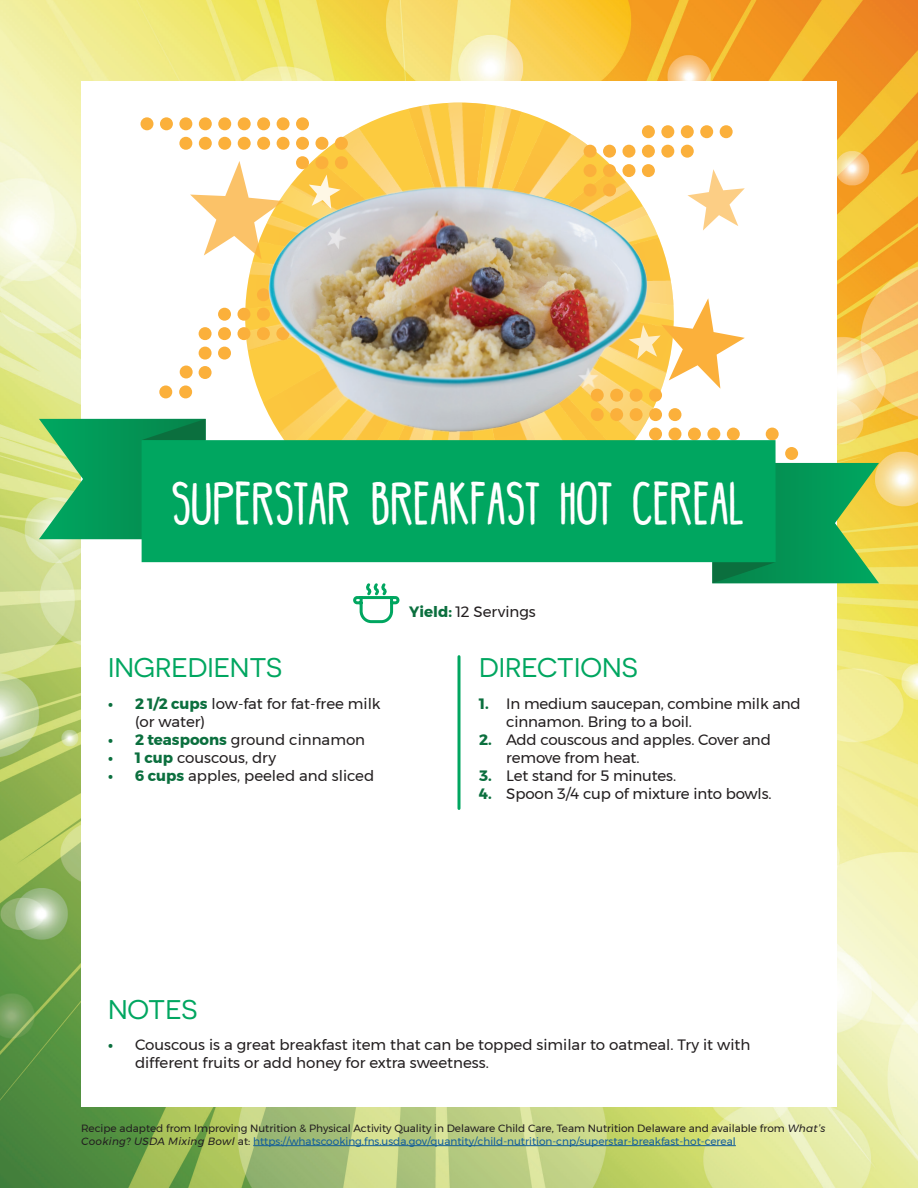
<style>
.page{position:relative;width:918px;height:1188px;background:#fff}
.page>*{position:absolute;margin:0;border:0;box-sizing:border-box;transform-origin:0 0}
.t1{font:43.5px "BELLABOO";color:#fff}
.t2{font:27px "Novecentosanswide";color:#00a660}
.t3{font:15px/18px "Montserrat";letter-spacing:-.005em;color:#231f20}
.t4{font:10.5px/12.6px "Montserrat";color:#231f20}
.s1{font-weight:700;color:#0b6f3e}
.s2{font-style:italic}
.s3{color:#135e9a}
</style>
<div class="page">
<img style="left:0;top:0;width:918px;height:1188px">
<div style="left:81px;top:81px;width:756px;height:1026px;background:#fff"></div>
<svg style="left:190px;top:165px;width:48px;height:91px"></svg>
<svg style="left:690px;top:169px;width:55px;height:62px"></svg>
<div style="left:707px;top:428px;width:13px;height:13px;background:#fbb03b;border-radius:50%"></div>
<div style="left:785px;top:447px;width:13px;height:13px;background:#fbb03b;border-radius:50%"></div>
<div style="left:688px;top:428px;width:13px;height:13px;background:#fbb03b;border-radius:50%"></div>
<div style="left:727px;top:428px;width:13px;height:13px;background:#fbb03b;border-radius:50%"></div>
<div style="left:766px;top:428px;width:13px;height:13px;background:#fbb03b;border-radius:50%"></div>
<div style="left:141px;top:117px;width:12px;height:13px;background:#fbb03b;border-radius:50%"></div>
<div style="left:179px;top:117px;width:13px;height:13px;background:#fbb03b;border-radius:50%"></div>
<div style="left:218px;top:117px;width:13px;height:13px;background:#fbb03b;border-radius:50%"></div>
<div style="left:179px;top:137px;width:13px;height:13px;background:#fbb03b;border-radius:50%"></div>
<div style="left:218px;top:137px;width:13px;height:13px;background:#fbb03b;border-radius:50%"></div>
<div style="left:160px;top:117px;width:13px;height:13px;background:#fbb03b;border-radius:50%"></div>
<div style="left:199px;top:117px;width:13px;height:13px;background:#fbb03b;border-radius:50%"></div>
<div style="left:199px;top:137px;width:13px;height:13px;background:#fbb03b;border-radius:50%"></div>
<svg style="left:681px;top:145px;width:13px;height:13px"></svg>
<div style="left:700px;top:125px;width:13px;height:13px;background:#fbb03b;border-radius:50%"></div>
<svg style="left:681px;top:125px;width:13px;height:13px"></svg>
<div style="left:720px;top:125px;width:13px;height:13px;background:#fbb03b;border-radius:50%"></div>
<hr style="left:458px;top:657px;width:2px;height:151px;background:#00a660">
<div style="left:218px;top:327px;width:13px;height:13px;background:#fbb03b;border-radius:50%"></div>
<div style="left:218px;top:308px;width:13px;height:13px;background:#fbb03b;border-radius:50%"></div>
<div style="left:179px;top:385px;width:13px;height:13px;background:#fbb03b;border-radius:50%"></div>
<div style="left:159px;top:385px;width:13px;height:13px;background:#fbb03b;border-radius:50%"></div>
<div style="left:218px;top:347px;width:13px;height:13px;background:#fbb03b;border-radius:50%"></div>
<div style="left:199px;top:366px;width:13px;height:13px;background:#fbb03b;border-radius:50%"></div>
<div style="left:199px;top:327px;width:13px;height:13px;background:#fbb03b;border-radius:50%"></div>
<div style="left:199px;top:347px;width:13px;height:13px;background:#fbb03b;border-radius:50%"></div>
<div style="left:180px;top:366px;width:13px;height:12px;background:#fbb03b;border-radius:50%"></div>
<svg style="left:690px;top:298px;width:55px;height:91px"></svg>
<hr style="left:253px;top:1145px;width:483px;height:1px;background:#135e9a">
<svg style="left:353px;top:583px;width:47px;height:41px"></svg>
<img style="left:238px;top:110px;width:452px;height:330px">
<svg style="left:712px;top:463px;width:167px;height:120px;background:#30a253"></svg>
<svg style="left:39px;top:419px;width:167px;height:120px;background:#2da562"></svg>
<div style="left:142px;top:440px;width:634px;height:122px;background:#00a660"></div>
<h1 class="t1" style="left:171px;top:475px;width:575px">SUPERSTAR BREAKFAST HOT CEREAL</h1>
<h2 class="t2" style="left:108px;top:652px;width:176px">INGREDIENTS</h2>
<p class="t3" style="left:135px;top:694px;width:247px;text-indent:-27px"><span class="s1">• 2 1/2 cups</span> low-fat for fat-free milk (or water)</p>
<p class="t3" style="left:108px;top:730px;width:259px"><span class="s1">• 2 teaspoons</span> ground cinnamon</p>
<p class="t3" style="left:108px;top:748px;width:170px"><span class="s1">• 1 cup</span> couscous, dry</p>
<p class="t3" style="left:108px;top:766px;width:268px"><span class="s1">• 6 cups</span> apples, peeled and sliced</p>
<p class="t3" style="left:409px;top:602px;width:128px"><span class="s1">Yield:</span> 12 Servings</p>
<h2 class="t2" style="left:479px;top:652px;width:160px">DIRECTIONS</h2>
<p class="t3" style="left:506px;top:694px;width:296px;text-indent:-27px"><span class="s1">1.</span> In medium saucepan, combine milk and cinnamon. Bring to a boil.</p>
<p class="t3" style="left:506px;top:730px;width:266px;text-indent:-27px"><span class="s1">2.</span> Add couscous and apples. Cover and remove from heat.</p>
<p class="t3" style="left:479px;top:766px;width:198px"><span class="s1">3.</span> Let stand for 5 minutes.</p>
<p class="t3" style="left:479px;top:784px;width:294px"><span class="s1">4.</span> Spoon 3/4 cup of mixture into bowls.</p>
<h2 class="t2" style="left:108px;top:994px;width:91px">NOTES</h2>
<p class="t3" style="left:135px;top:1036px;width:617px;text-indent:-27px"><span class="s1">•</span> Couscous is a great breakfast item that can be topped similar to oatmeal. Try it with different fruits or add honey for extra sweetness.</p>
<p class="t4" style="left:81px;top:1122px;width:746px">Recipe adapted from Improving Nutrition &amp; Physical Activity Quality in Delaware Child Care, Team Nutrition Delaware and available from <span class="s2">What’s<br>Cooking? USDA Mixing Bowl</span> at: <span class="s3">https://whatscooking.fns.usda.gov/quantity/child-nutrition-cnp/superstar-breakfast-hot-cereal</span></p>
</div>
